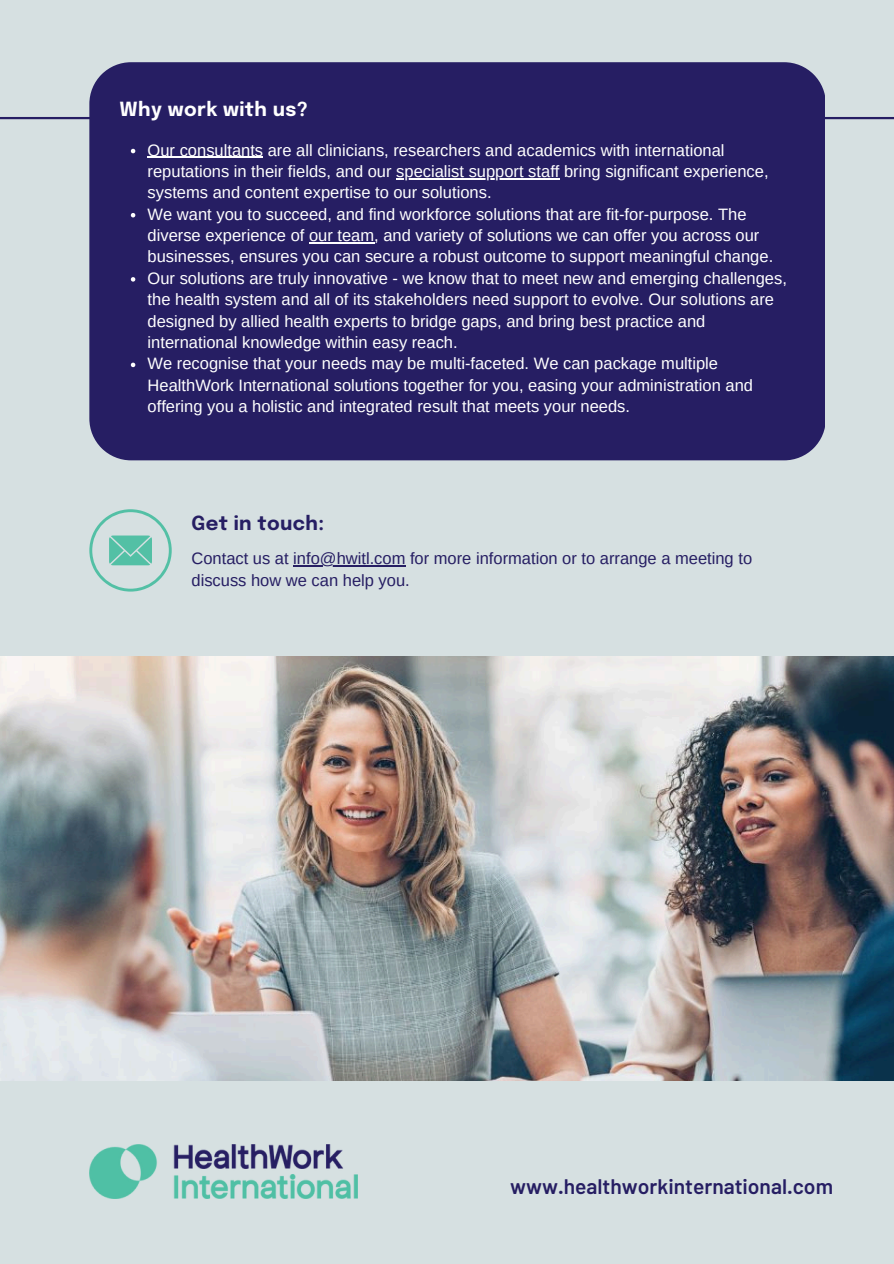
<style>
.page{position:relative;width:894px;height:1264px;background:#fff}
.page>*{position:absolute;margin:0;border:0;box-sizing:border-box;transform-origin:0 0}
.t1{font:600 21px "Barlow";color:#261e63}
.t2{font:700 19.35px "Epilogue";letter-spacing:.02em;color:#fff}
.t3{font:700 19.35px "Epilogue";letter-spacing:.02em;color:#261e63}
.t4{font:16.5px/21.3px "Arimo";color:#fff}
.t5{font:16.5px "Arimo";color:#261e63}
</style>
<div class="page">
<div style="left:0;top:0;width:893px;height:1263px;background:#d6e0e1"></div>
<hr style="left:0;top:117px;width:893px;height:2px;background:#261e63">
<div style="left:89px;top:62px;width:736px;height:398px;background:#261e63"></div>
<img style="left:0;top:656px;width:893px;height:424px">
<svg style="left:131px;top:149px;width:4px;height:4px"></svg>
<hr style="left:148px;top:157px;width:115px;height:1px;background:#fff">
<hr style="left:396px;top:178px;width:163px;height:1px;background:#fff">
<svg style="left:131px;top:213px;width:4px;height:4px"></svg>
<hr style="left:309px;top:242px;width:65px;height:1px;background:#fff">
<svg style="left:131px;top:277px;width:4px;height:4px"></svg>
<svg style="left:131px;top:362px;width:4px;height:5px"></svg>
<svg style="left:89px;top:509px;width:82px;height:82px"></svg>
<hr style="left:293px;top:565px;width:112px;height:1px;background:#261e63">
<img style="left:89px;top:1144px;width:268px;height:54px">
<p class="t2" style="left:119px;top:101px;width:190px">Why work with us?</p>
<h1 class="t4" style="left:148px;top:139px;width:622px">Our consultants are all clinicians, researchers and academics with international reputations in their fields, and our specialist support staff bring significant experience,</h1>
<p class="t4" style="left:148px;top:182px;width:613px">systems and content expertise to our solutions.<br>We want you to succeed, and find workforce solutions that are fit-for-purpose. The diverse experience of our team, and variety of solutions we can offer you across our</p>
<p class="t4" style="left:148px;top:246px;width:640px">businesses, ensures you can secure a robust outcome to support meaningful change.<br>Our solutions are truly innovative - we know that to meet new and emerging challenges, the health system and all of its stakeholders need support to evolve. Our solutions are designed by allied health experts to bridge gaps, and bring best practice and</p>
<p class="t4" style="left:148px;top:331px;width:606px">international knowledge within easy reach.<br>We recognise that your needs may be multi-faceted. We can package multiple HealthWork International solutions together for you, easing your administration and offering you a holistic and integrated result that meets your needs.</p>
<p class="t3" style="left:191px;top:514px;width:134px">Get in touch:</p>
<h1 class="t5" style="left:191px;top:549px;width:562px">Contact us at info@hwitl.com for more information or to arrange a meeting to</h1>
<p class="t5" style="left:191px;top:570px;width:220px">discuss how we can help you.</p>
<p class="t1" style="left:510px;top:1173px;width:324px">www.healthworkinternational.com</p>
</div>
